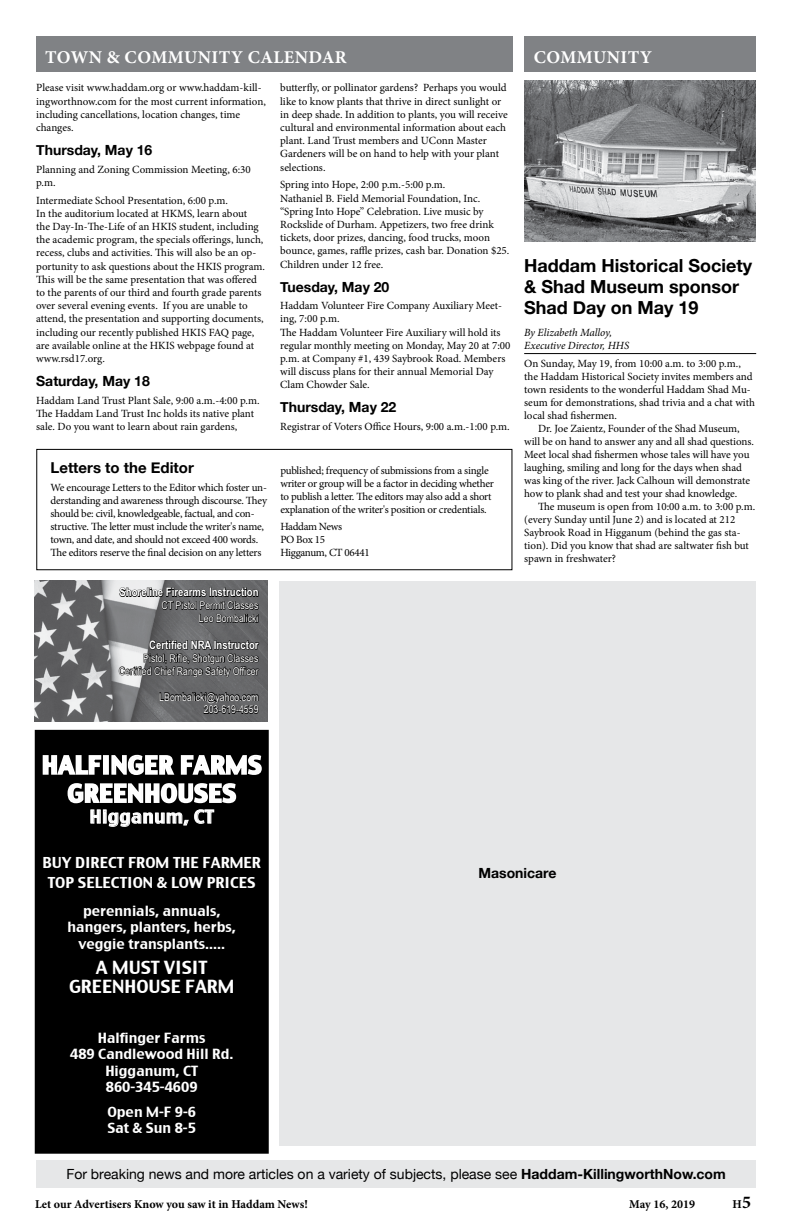
<style>
.page{position:relative;width:792px;height:1224px;background:#fff}
.page>*{position:absolute;margin:0;border:0;box-sizing:border-box;transform-origin:0 0}
.t1{font:23.5px/28.3px "Charcoal CY";letter-spacing:.025em;color:#fff;text-align:center}
.t2{font:700 18px/21px "Helvetica Neue";color:#000}
.t3{font:700 18px "Minion Pro";letter-spacing:.025em;color:#fff}
.t4{font:17.7px/19.6px "Charcoal CY";color:#fff;text-align:center}
.t5{font:17.7px "Charcoal CY";letter-spacing:.025em;color:#fff}
.t6{font:700 15px "Helvetica Neue";color:#000}
.t7{font:14.7px/20px "Charcoal CY";color:#fff;text-align:center}
.t8{font:14px "Helvetica Neue";color:#000}
.t9{font:700 14px "Helvetica Neue";color:#000}
.t10{font:13.7px/16.5px "Charcoal CY";color:#fff;text-align:center}
.t11{font:700 12px "Minion Pro";color:#000}
.t12{font:700 11.7px "Arial Narrow";color:#fff}
.t13{font:11px/13.2px "Minion Pro";letter-spacing:-.005em;color:#000}
.t14{font:11px/13px "Minion Pro";letter-spacing:-.025em;color:#000}
.t15{font:italic 11px/13px "Minion Pro";letter-spacing:-.005em;color:#000}
.t16{font:11px/13px "Minion Pro";letter-spacing:-.03em;color:#000}
.t17{font:10.7px/12.9px "Arial Narrow";color:#fff;text-align:right}
.s1{font-weight:700}
.s2{font-size:18px}
</style>
<div class="page">
<div style="left:36px;top:1161px;width:720px;height:27px;background:#e6e7e8"></div>
<div style="left:280px;top:581px;width:476px;height:564px;background:#e6e7e8"></div>
<div style="left:36px;top:731px;width:232px;height:422px;background:#000"></div>
<div style="left:35px;top:730px;width:234px;height:424px;border:2px solid #000"></div>
<svg style="left:42px;top:755px;width:60px;height:20px"></svg>
<div style="left:103px;top:755px;width:6px;height:20px;border:2px solid #fff"></div>
<svg style="left:111px;top:754px;width:151px;height:21px"></svg>
<svg style="left:67px;top:783px;width:170px;height:44px"></svg>
<img style="left:35px;top:581px;width:232px;height:140px">
<svg style="left:119px;top:586px;width:140px;height:38px"></svg>
<svg style="left:118px;top:639px;width:142px;height:39px"></svg>
<svg style="left:159px;top:692px;width:100px;height:23px"></svg>
<hr style="left:524px;top:353px;width:232px;height:1px;background:#000">
<div style="left:525px;top:36px;width:231px;height:36px;background:#808285"></div>
<img style="left:525px;top:80px;width:231px;height:161px">
<div style="left:36px;top:36px;width:476px;height:36px;background:#808285"></div>
<div style="left:37px;top:449px;width:475px;height:121px;border:1px solid #000"></div>
<h2 class="t3" style="left:45px;top:44px;width:303px">TOWN &amp; COMMUNITY CALENDAR</h2>
<p class="t13" style="left:36px;top:81px;width:231px">Please visit www.haddam.org or www.haddam-kill&shy;ingworthnow.com for the most current information, including cancellations, location changes, time changes.</p>
<p class="t9" style="left:36px;top:139px;width:118px">Thursday, May 16</p>
<p class="t13" style="left:36px;top:163px;width:216px">Planning and Zoning Commission Meeting, 6:30 p.m.</p>
<p class="t13" style="left:36px;top:194px;width:230px">Intermediate School Presentation, 6:00 p.m.<br>In the auditorium located at HKMS, learn about<br>the Day-In-The-Life of an HKIS student, including the academic program, the specials offerings, lunch, recess, clubs and activities. This will also be an op&shy;portunity to ask questions about the HKIS program.<br>This will be the same presentation that was offered to the parents of our third and fourth grade parents over several evening events. If you are unable to attend, the presentation and supporting documents, including our recently published HKIS FAQ page, are available online at the HKIS webpage found at www.rsd17.org.</p>
<p class="t9" style="left:36px;top:370px;width:115px">Saturday, May 18</p>
<p class="t13" style="left:36px;top:394px;width:225px">Haddam Land Trust Plant Sale, 9:00 a.m.-4:00 p.m.<br>The Haddam Land Trust Inc holds its native plant sale. Do you want to learn about rain gardens,</p>
<h3 class="t6" style="left:51px;top:456px;width:145px">Letters to the Editor</h3>
<p class="t14" style="left:51px;top:481px;width:218px">We encourage Letters to the Editor which foster un&shy;derstanding and awareness through discourse. They should be: civil, knowledgeable, factual, and con&shy;structive. The letter must include the writer's name, town, and date, and should not exceed 400 words.<br>The editors reserve the final decision on any letters</p>
<p class="t12" style="left:119px;top:583px;width:141px">Shoreline Firearms Instruction</p>
<p class="t17" style="left:162px;top:599px;width:99px">CT Pistol Permit Classes<br>Leo Bombalicki</p>
<p class="t12" style="left:149px;top:636px;width:111px">Certified NRA Instructor</p>
<p class="t17" style="left:119px;top:651px;width:141px">Pistol, Rifle, Shotgun Classes<br>Certified Chief Range Safety Officer</p>
<p class="t17" style="left:159px;top:690px;width:101px">LBombalicki@yahoo.com<br>203-619-4559</p>
<p class="t13" style="left:280px;top:81px;width:229px">butterfly, or pollinator gardens? Perhaps you would like to know plants that thrive in direct sunlight or in deep shade. In addition to plants, you will receive cultural and environmental information about each plant. Land Trust members and UConn Master Gardeners will be on hand to help with your plant selections.</p>
<p class="t13" style="left:280px;top:178px;width:231px">Spring into Hope, 2:00 p.m.-5:00 p.m.<br>Nathaniel B. Field Memorial Foundation, Inc. “Spring Into Hope” Celebration. Live music by Rockslide of Durham. Appetizers, two free drink tickets, door prizes, dancing, food trucks, moon bounce, games, raffle prizes, cash bar. Donation $25.<br>Children under 12 free.</p>
<p class="t9" style="left:280px;top:276px;width:111px">Tuesday, May 20</p>
<p class="t13" style="left:280px;top:299px;width:232px">Haddam Volunteer Fire Company Auxiliary Meet&shy;ing, 7:00 p.m.<br>The Haddam Volunteer Fire Auxiliary will hold its regular monthly meeting on Monday, May 20 at 7:00 p.m. at Company #1, 439 Saybrook Road. Members will discuss plans for their annual Memorial Day Clam Chowder Sale.</p>
<p class="t9" style="left:280px;top:396px;width:118px">Thursday, May 22</p>
<p class="t13" style="left:280px;top:420px;width:231px">Registrar of Voters Office Hours, 9:00 a.m.-1:00 p.m.</p>
<p class="t13" style="left:280px;top:464px;width:215px">published; frequency of submissions from a single writer or group will be a factor in deciding whether to publish a letter. The editors may also add a short explanation of the writer's position or credentials.</p>
<p class="t16" style="left:280px;top:520px;width:91px">Haddam News<br>PO Box 15<br>Higganum, CT 06441</p>
<h2 class="t3" style="left:534px;top:44px;width:120px">COMMUNITY</h2>
<h2 class="t2" style="left:524px;top:256px;width:229px">Haddam Historical Society &amp; Shad Museum sponsor<br>Shad Day on May 19</h2>
<p class="t15" style="left:524px;top:326px;width:106px">By Elizabeth Malloy,<br>Executive Director, HHS</p>
<p class="t13" style="left:524px;top:357px;width:232px">On Sunday, May 19, from 10:00 a.m. to 3:00 p.m., the Haddam Historical Society invites members and town residents to the wonderful Haddam Shad Mu&shy;seum for demonstrations, shad trivia and a chat with local shad fishermen.</p>
<p class="t13" style="left:524px;top:422px;width:231px;text-indent:14px">Dr. Joe Zaientz, Founder of the Shad Museum, will be on hand to answer any and all shad questions.<br>Meet local shad fishermen whose tales will have you laughing, smiling and long for the days when shad was king of the river. Jack Calhoun will demonstrate how to plank shad and test your shad knowledge.</p>
<p class="t13" style="left:524px;top:500px;width:233px;text-indent:14px">The museum is open from 10:00 a.m. to 3:00 p.m. (every Sunday until June 2) and is located at 212<br>Saybrook Road in Higganum (behind the gas sta&shy;tion). Did you know that shad are saltwater fish but spawn in freshwater?</p>
<h1 class="t1" style="left:42px;top:750px;width:221px">HALFINGER FARMS<br>GREENHOUSES</h1>
<h3 class="t5" style="left:90px;top:805px;width:126px">Higganum, CT</h3>
<h3 class="t7" style="left:42px;top:852px;width:220px">BUY DIRECT FROM THE FARMER<br>TOP SELECTION &amp; LOW PRICES</h3>
<p class="t10" style="left:68px;top:902px;width:170px">perennials, annuals, hangers, planters, herbs, veggie transplants.....</p>
<h3 class="t4" style="left:69px;top:957px;width:167px">A MUST VISIT<br>GREENHOUSE FARM</h3>
<p class="t10" style="left:70px;top:1029px;width:165px">Halfinger Farms<br>489 Candlewood Hill Rd.<br>Higganum, CT<br>860-345-4609</p>
<p class="t10" style="left:107px;top:1103px;width:90px;text-align:left">Open M-F 9-6<br>Sat &amp; Sun 8-5</p>
<p class="t9" style="left:479px;top:862px;width:80px">Masonicare</p>
<p class="t8" style="left:66px;top:1164px;width:661px">For breaking news and more articles on a variety of subjects, please see <span class="s1">Haddam-KillingworthNow.com</span></p>
<p class="t11" style="left:35px;top:1196px;width:274px">Let our Advertisers Know you saw it in Haddam News!</p>
<p class="t11" style="left:629px;top:1196px;width:67px">May 16, 2019</p>
<p class="t11" style="left:733px;top:1196px;width:20px">H<span class="s2">5</span></p>
</div>
